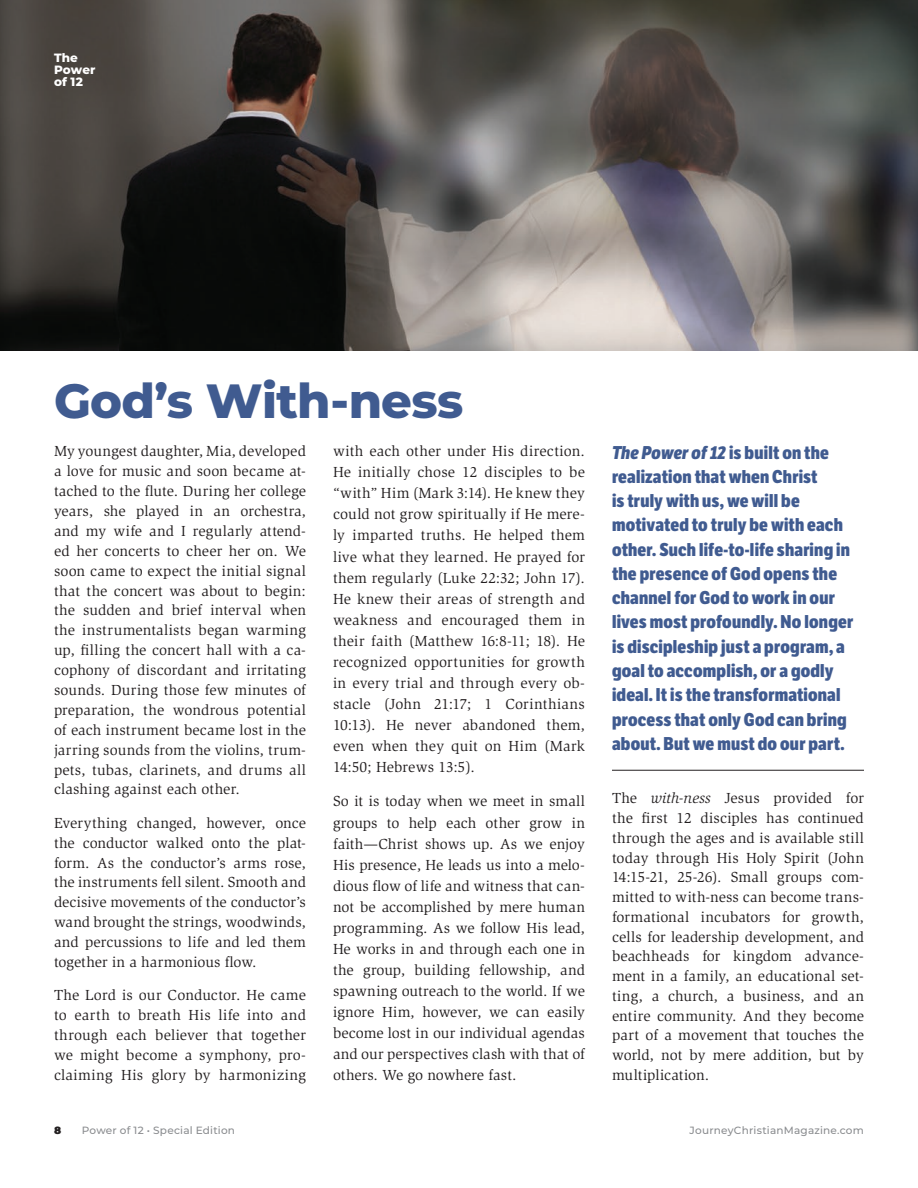
<style>
.page{position:relative;width:918px;height:1188px;background:#fff}
.page>*{position:absolute;margin:0;border:0;box-sizing:border-box;transform-origin:0 0}
.headline{font:800 48px "Montserrat";letter-spacing:-.015em;color:#405b90}
.pullquote{font:800 18px/24.3px "LFT Etica Condensed";letter-spacing:.01em;color:#405b90}
.t1{font:15px/20px "Slimbach Std";letter-spacing:.005em;color:#231f20;text-align:justify}
.t2{font:800 12px/12px "Montserrat";letter-spacing:.015em;color:#fff}
.t3{font:500 10.5px "Montserrat";letter-spacing:.02em;color:#8a8c8f}
.t4{font:900 10.5px "Montserrat";color:#231f20}
.s1{font-style:italic}
</style>
<div class="page">
<hr style="left:612px;top:770px;width:252px;height:1px;background:#231f20">
<img style="left:0;top:0;width:918px;height:351px">
<p class="t2" style="left:54px;top:51px;width:43px">The<br>Power of 12</p>
<p class="headline" style="left:54px;top:366px;width:411px">God’s With-ness</p>
<p class="t1" style="left:54px;top:441px;width:254px">My youngest daughter, Mia, developed a love for music and soon became at&shy;tached to the flute. During her college years, she played in an orchestra, and my wife and I regularly attend&shy;ed her concerts to cheer her on. We soon came to expect the initial signal that the concert was about to begin: the sudden and brief interval when the instrumentalists began warming up, filling the concert hall with a ca&shy;cophony of discordant and irritating sounds. During those few minutes of preparation, the wondrous potential of each instrument became lost in the jarring sounds from the violins, trum&shy;pets, tubas, clarinets, and drums all clashing against each other.</p>
<p class="t1" style="left:54px;top:813px;width:254px">Everything changed, however, once the conductor walked onto the plat&shy;form. As the conductor’s arms rose, the instruments fell silent. Smooth and decisive movements of the conductor’s wand brought the strings, woodwinds, and percussions to life and led them together in a harmonious flow.</p>
<p class="t1" style="left:54px;top:986px;width:254px">The Lord is our Conductor. He came to earth to breath His life into and through each believer that together we might become a symphony, pro&shy;claiming His glory by harmonizing</p>
<p class="t1" style="left:333px;top:441px;width:254px;line-height:21px">with each other under His direction.<br>He initially chose 12 disciples to be “with” Him (Mark 3:14). He knew they could not grow spiritually if He mere&shy;ly imparted truths. He helped them live what they learned. He prayed for them regularly (Luke 22:32; John 17).<br>He knew their areas of strength and weakness and encouraged them in their faith (Matthew 16:8-11; 18). He recognized opportunities for growth in every trial and through every ob&shy;stacle (John 21:17; 1 Corinthians 10:13). He never abandoned them, even when they quit on Him (Mark 14:50; Hebrews 13:5).</p>
<p class="t1" style="left:333px;top:791px;width:254px;line-height:21px">So it is today when we meet in small groups to help each other grow in faith—Christ shows up. As we enjoy His presence, He leads us into a melo&shy;dious flow of life and witness that can&shy;not be accomplished by mere human programming. As we follow His lead, He works in and through each one in the group, building fellowship, and spawning outreach to the world. If we ignore Him, however, we can easily become lost in our individual agendas and our perspectives clash with that of others. We go nowhere fast.</p>
<p class="pullquote" style="left:612px;top:440px;width:243px"><span class="s1">The Power of 12</span> is built on the realization that when Christ<br>is truly with us, we will be motivated to truly be with each other. Such life-to-life sharing in the presence of God opens the channel for God to work in our lives most profoundly. No longer is discipleship just a program, a goal to accomplish, or a godly ideal. It is the transformational process that only God can bring about. But we must do our part.</p>
<p class="t1" style="left:612px;top:788px;width:254px">The <span class="s1">with-ness</span> Jesus provided for the first 12 disciples has continued through the ages and is available still today through His Holy Spirit (John 14:15-21, 25-26). Small groups com&shy;mitted to with-ness can become trans&shy;formational incubators for growth, cells for leadership development, and beachheads for kingdom advance&shy;ment in a family, an educational set&shy;ting, a church, a business, and an entire community. And they become part of a movement that touches the world, not by mere addition, but by multiplication.</p>
<p class="t4" style="left:54px;top:1122px;width:9px">8</p>
<p class="t3" style="left:82px;top:1123px;width:155px">Power of 12 • Special Edition</p>
<p class="t3" style="left:690px;top:1123px;width:176px">JourneyChristianMagazine.com</p>
</div>
